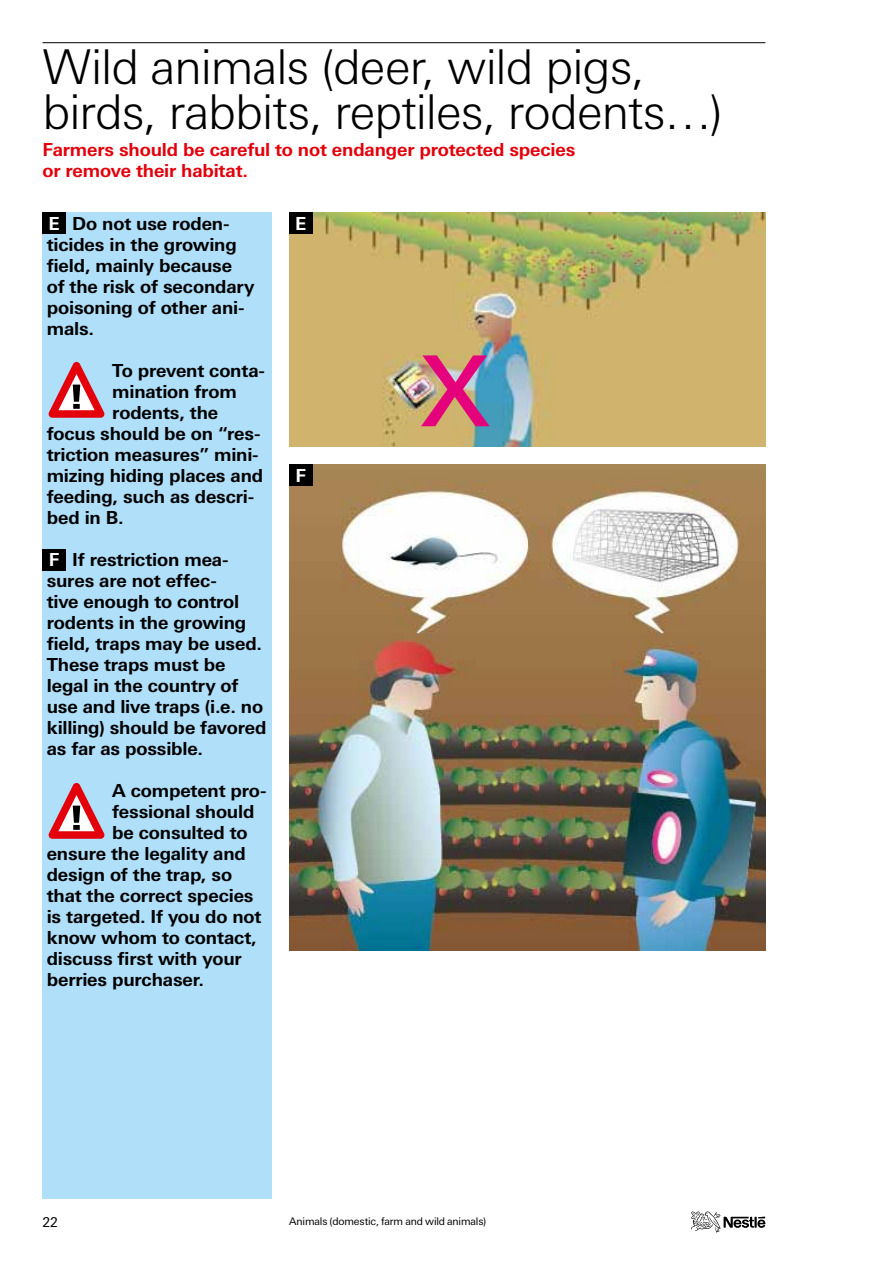
<style>
.page{position:relative;width:893px;height:1263px;background:#fff}
.page>*{position:absolute;margin:0;border:0;box-sizing:border-box;transform-origin:0 0}
.t1{font:500 97.95px "LT Univers Basic";color:#e5007c}
.t2{font:300 48px/45px "LT Univers Basic";letter-spacing:-.02em;color:#000}
.t3{font:700 18px/21px "LT Univers Basic";letter-spacing:-.01em;color:#000}
.t4{font:700 18px/21px "LT Univers Basic";letter-spacing:-.01em;color:#e3000b}
.t5{font:700 18px "LT Univers Basic";color:#fff}
.t6{font:13.5px "LT Univers Basic";color:#000}
.t7{font:10.5px "LT Univers Basic";letter-spacing:-.015em;color:#000}
</style>
<div class="page">
<img style="left:289px;top:465px;width:476px;height:485px">
<img style="left:289px;top:213px;width:476px;height:233px">
<div style="left:43px;top:213px;width:229px;height:986px;background:#afdff9"></div>
<svg style="left:48px;top:362px;width:56px;height:56px"></svg>
<svg style="left:48px;top:783px;width:56px;height:56px"></svg>
<hr style="left:43px;top:42px;width:722px;height:1px;background:#000">
<div style="left:289px;top:213px;width:24px;height:21px;background:#000"></div>
<div style="left:43px;top:213px;width:23px;height:21px;background:#000"></div>
<div style="left:43px;top:549px;width:23px;height:21px;background:#000"></div>
<div style="left:289px;top:465px;width:24px;height:21px;background:#000"></div>
<svg style="left:691px;top:1211px;width:74px;height:21px"></svg>
<h2 class="t2" style="left:43px;top:44px;width:682px">Wild animals (deer, wild pigs, birds, rabbits, reptiles, rodents…)</h2>
<p class="t4" style="left:43px;top:139px;width:534px">Farmers should be careful to not endanger protected species or remove their habitat.</p>
<p class="t3" style="left:47px;top:213px;width:209px;text-indent:26px">Do not use roden&shy;ticides in the growing field, mainly because of the risk of secondary poisoning of other ani&shy;mals.</p>
<p class="t3" style="left:112px;top:360px;width:154px">To prevent conta-</p>
<p class="t3" style="left:112px;top:381px;width:126px">mination from</p>
<p class="t3" style="left:112px;top:402px;width:108px">rodents, the</p>
<p class="t3" style="left:47px;top:423px;width:215px">focus should be on “res-</p>
<p class="t3" style="left:47px;top:444px;width:213px">triction measures” mini-</p>
<p class="t3" style="left:47px;top:465px;width:218px">mizing hiding places and</p>
<p class="t3" style="left:47px;top:486px;width:209px">feeding, such as descri-</p>
<p class="t3" style="left:47px;top:507px;width:79px">bed in B.</p>
<p class="t3" style="left:47px;top:549px;width:221px;text-indent:26px">If restriction mea&shy;sures are not effec-<br>tive enough to control rodents in the growing field, traps may be used.<br>These traps must be legal in the country of use and live traps (i.e. no killing) should be favored as far as possible.</p>
<p class="t3" style="left:112px;top:780px;width:156px">A competent pro-</p>
<p class="t3" style="left:112px;top:801px;width:144px">fessional should</p>
<p class="t3" style="left:112px;top:822px;width:137px">be consulted to</p>
<p class="t3" style="left:47px;top:843px;width:201px">ensure the legality and</p>
<p class="t3" style="left:47px;top:864px;width:187px">design of the trap, so</p>
<p class="t3" style="left:47px;top:885px;width:208px">that the correct species</p>
<p class="t3" style="left:47px;top:906px;width:216px">is targeted. If you do not</p>
<p class="t3" style="left:47px;top:927px;width:212px">know whom to contact,</p>
<p class="t3" style="left:47px;top:948px;width:196px">discuss first with your</p>
<p class="t3" style="left:47px;top:969px;width:159px">berries purchaser.</p>
<p class="t5" style="left:49px;top:212px;width:13px">E</p>
<p class="t5" style="left:295px;top:212px;width:13px">E</p>
<h1 class="t1" style="left:421px;top:334px;width:70px">X</h1>
<p class="t5" style="left:296px;top:464px;width:12px">F</p>
<p class="t5" style="left:49px;top:548px;width:12px">F</p>
<p class="t6" style="left:43px;top:1215px;width:17px">22</p>
<p class="t7" style="left:289px;top:1215px;width:199px">Animals (domestic, farm and wild animals)</p>
</div>
